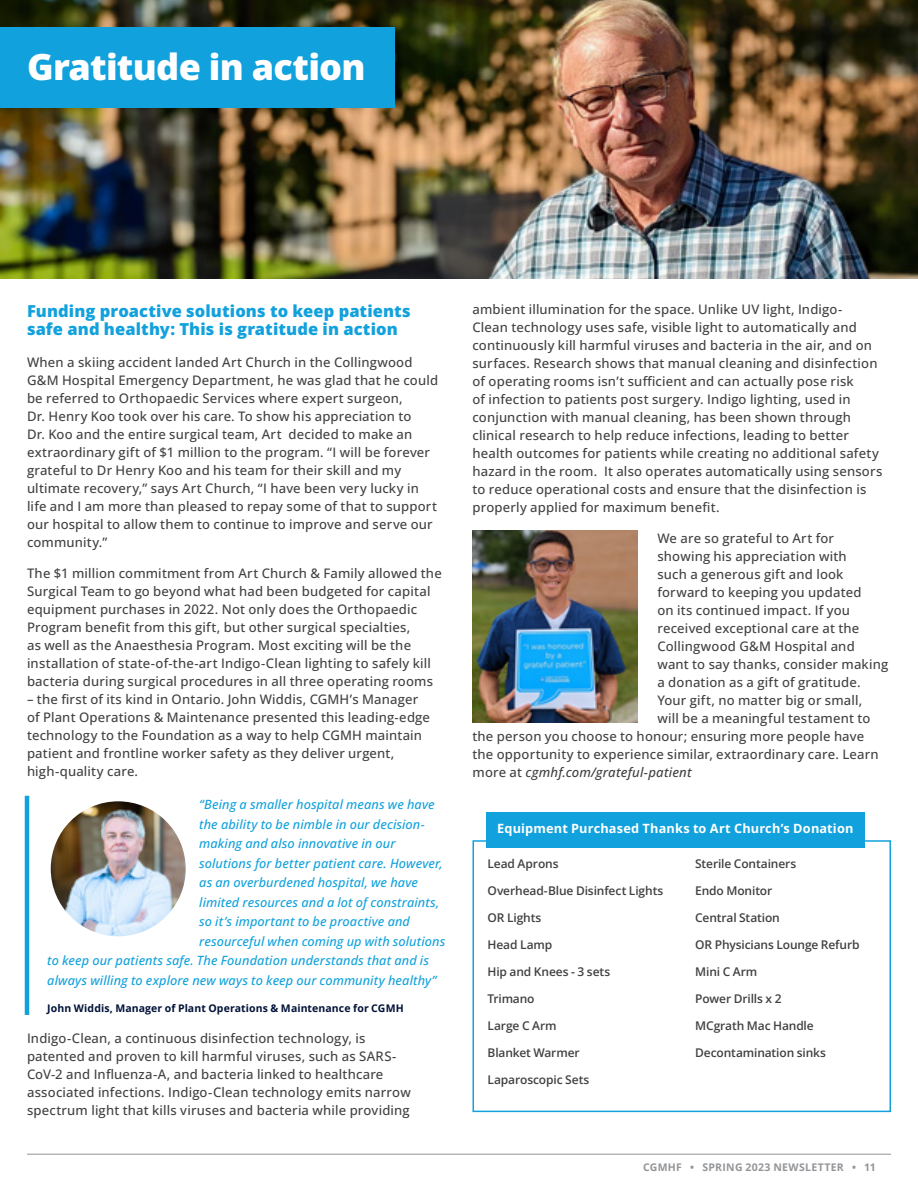
<style>
.page{position:relative;width:918px;height:1188px;background:#fff}
.page>*{position:absolute;margin:0;border:0;box-sizing:border-box;transform-origin:0 0}
.t1{font:800 36px "Open Sans";letter-spacing:-.02em;color:#fff}
.t2{font:800 16.5px/18px "Open Sans";letter-spacing:.005em;color:#11a1dc}
.t3{font:500 13.2px/18px "Open Sans";letter-spacing:.01em;color:#414042}
.t4{font:italic 500 13.2px "Open Sans";letter-spacing:.01em;color:#414042}
.t5{font:italic 500 12.75px "Open Sans";letter-spacing:.005em;color:#11a1dc}
.t6{font:700 12.75px "Open Sans";letter-spacing:.01em;color:#fff}
.t7{font:600 12px "Open Sans";letter-spacing:-.01em;color:#414042}
.t8{font:700 10.5px "Open Sans";letter-spacing:.01em;color:#001238}
.t9{font:700 10.5px "Open Sans";letter-spacing:.025em;color:#939598}
.s1{font-style:normal}
</style>
<div class="page">
<hr style="left:27px;top:1154px;width:864px;height:1px;background:#939598">
<img style="left:0;top:0;width:918px;height:279px">
<hr style="left:25px;top:796px;width:4px;height:219px;background:#11a1dc">
<div style="left:472px;top:840px;width:419px;height:272px;border:2px solid #11a1dc"></div>
<div style="left:0;top:27px;width:394px;height:80px;background:#11a1dc"></div>
<img style="left:51px;top:801px;width:135px;height:135px;border-radius:67px">
<img style="left:472px;top:530px;width:165px;height:192px">
<div style="left:486px;top:812px;width:379px;height:35px;background:#11a1dc"></div>
<h1 class="t1" style="left:27px;top:39px;width:340px">Gratitude in action</h1>
<p class="t2" style="left:27px;top:302px;width:385px">Funding proactive solutions to keep patients safe and healthy: This is gratitude in action</p>
<p class="t3" style="left:27px;top:353px;width:413px">When a skiing accident landed Art Church in the Collingwood G&amp;M Hospital Emergency Department, he was glad that he could be referred to Orthopaedic Services where expert surgeon,<br>Dr. Henry Koo took over his care. To show his appreciation to<br>Dr. Koo and the entire surgical team, Art decided to make an extraordinary gift of $1 million to the program. “I will be forever grateful to Dr Henry Koo and his team for their skill and my ultimate recovery,” says Art Church, “I have been very lucky in life and I am more than pleased to repay some of that to support our hospital to allow them to continue to improve and serve our community.”</p>
<p class="t3" style="left:27px;top:564px;width:416px">The $1 million commitment from Art Church &amp; Family allowed the Surgical Team to go beyond what had been budgeted for capital equipment purchases in 2022. Not only does the Orthopaedic Program benefit from this gift, but other surgical specialties,<br>as well as the Anaesthesia Program. Most exciting will be the installation of state-of-the-art Indigo-Clean lighting to safely kill bacteria during surgical procedures in all three operating rooms</p>
<p class="t3" style="left:27px;top:690px;width:405px">– the first of its kind in Ontario. John Widdis, CGMH’s Manager of Plant Operations &amp; Maintenance presented this leading-edge technology to the Foundation as a way to help CGMH maintain patient and frontline worker safety as they deliver urgent, high‑quality care.</p>
<p class="t5" style="left:199px;top:796px;width:237px">“Being a smaller hospital means we have</p>
<p class="t5" style="left:199px;top:815px;width:227px">the ability to be nimble in our decision-</p>
<p class="t5" style="left:199px;top:835px;width:198px">making and also innovative in our</p>
<p class="t5" style="left:199px;top:854px;width:245px">solutions for better patient care. However,</p>
<p class="t5" style="left:199px;top:874px;width:220px">as an overburdened hospital, we have</p>
<p class="t5" style="left:199px;top:893px;width:242px">limited resources and a lot of constraints,</p>
<p class="t5" style="left:199px;top:913px;width:212px">so it’s important to be proactive and</p>
<p class="t5" style="left:199px;top:932px;width:248px">resourceful when coming up with solutions</p>
<p class="t5" style="left:47px;top:952px;width:383px">to keep our patients safe. The Foundation understands that and is</p>
<p class="t5" style="left:47px;top:971px;width:391px">always willing to explore new ways to keep our community healthy”</p>
<p class="t8" style="left:47px;top:1001px;width:358px">John Widdis, Manager of Plant Operations &amp; Maintenance for CGMH</p>
<p class="t3" style="left:27px;top:1029px;width:385px">Indigo-Clean, a continuous disinfection technology, is patented and proven to kill harmful viruses, such as SARS-CoV-2 and Influenza-A, and bacteria linked to healthcare associated infections. Indigo-Clean technology emits narrow spectrum light that kills viruses and bacteria while providing</p>
<p class="t3" style="left:473px;top:300px;width:411px">ambient illumination for the space. Unlike UV light, Indigo-<br>Clean technology uses safe, visible light to automatically and continuously kill harmful viruses and bacteria in the air, and on surfaces. Research shows that manual cleaning and disinfection of operating rooms isn’t sufficient and can actually pose risk<br>of infection to patients post surgery. Indigo lighting, used in conjunction with manual cleaning, has been shown through clinical research to help reduce infections, leading to better health outcomes for patients while creating no additional safety hazard in the room. It also operates automatically using sensors to reduce operational costs and ensure that the disinfection is properly applied for maximum benefit.</p>
<p class="t3" style="left:657px;top:529px;width:178px">We are so grateful to Art for</p>
<p class="t3" style="left:657px;top:547px;width:191px">showing his appreciation with</p>
<p class="t3" style="left:657px;top:565px;width:188px">such a generous gift and look</p>
<p class="t3" style="left:657px;top:583px;width:206px">forward to keeping you updated</p>
<p class="t3" style="left:657px;top:601px;width:194px">on its continued impact. If you</p>
<p class="t3" style="left:657px;top:619px;width:203px">received exceptional care at the</p>
<p class="t3" style="left:657px;top:637px;width:199px">Collingwood G&amp;M Hospital and</p>
<p class="t3" style="left:657px;top:655px;width:232px">want to say thanks, consider making</p>
<p class="t3" style="left:657px;top:673px;width:205px">a donation as a gift of gratitude.</p>
<p class="t3" style="left:657px;top:691px;width:206px">Your gift, no matter big or small,</p>
<p class="t3" style="left:657px;top:709px;width:215px">will be a meaningful testament to</p>
<p class="t3" style="left:473px;top:727px;width:393px">the person you choose to honour; ensuring more people have</p>
<p class="t3" style="left:473px;top:745px;width:408px">the opportunity to experience similar, extraordinary care. Learn</p>
<p class="t4" style="left:473px;top:763px;width:221px"><span class="s1">more at</span> cgmhf.com/grateful-patient</p>
<p class="t6" style="left:497px;top:820px;width:358px">Equipment Purchased Thanks to Art Church’s Donation</p>
<p class="t7" style="left:488px;top:855px;width:73px">Lead Aprons</p>
<p class="t7" style="left:488px;top:882px;width:177px">Overhead-Blue Disinfect Lights</p>
<p class="t7" style="left:488px;top:909px;width:55px">OR Lights</p>
<p class="t7" style="left:488px;top:936px;width:66px">Head Lamp</p>
<p class="t7" style="left:488px;top:963px;width:124px">Hip and Knees - 3 sets</p>
<p class="t7" style="left:488px;top:990px;width:49px">Trimano</p>
<p class="t7" style="left:488px;top:1017px;width:71px">Large C Arm</p>
<p class="t7" style="left:488px;top:1044px;width:94px">Blanket Warmer</p>
<p class="t7" style="left:488px;top:1071px;width:103px">Laparoscopic Sets</p>
<p class="t7" style="left:695px;top:855px;width:103px">Sterile Containers</p>
<p class="t7" style="left:695px;top:882px;width:79px">Endo Monitor</p>
<p class="t7" style="left:695px;top:909px;width:86px">Central Station</p>
<p class="t7" style="left:695px;top:936px;width:166px">OR Physicians Lounge Refurb</p>
<p class="t7" style="left:695px;top:963px;width:64px">Mini C Arm</p>
<p class="t7" style="left:695px;top:990px;width:88px">Power Drills x 2</p>
<p class="t7" style="left:695px;top:1017px;width:120px">MCgrath Mac Handle</p>
<p class="t7" style="left:695px;top:1044px;width:132px">Decontamination sinks</p>
<p class="t9" style="left:643px;top:1160px;width:234px">CGMHF • SPRING 2023 NEWSLETTER • 11</p>
</div>
